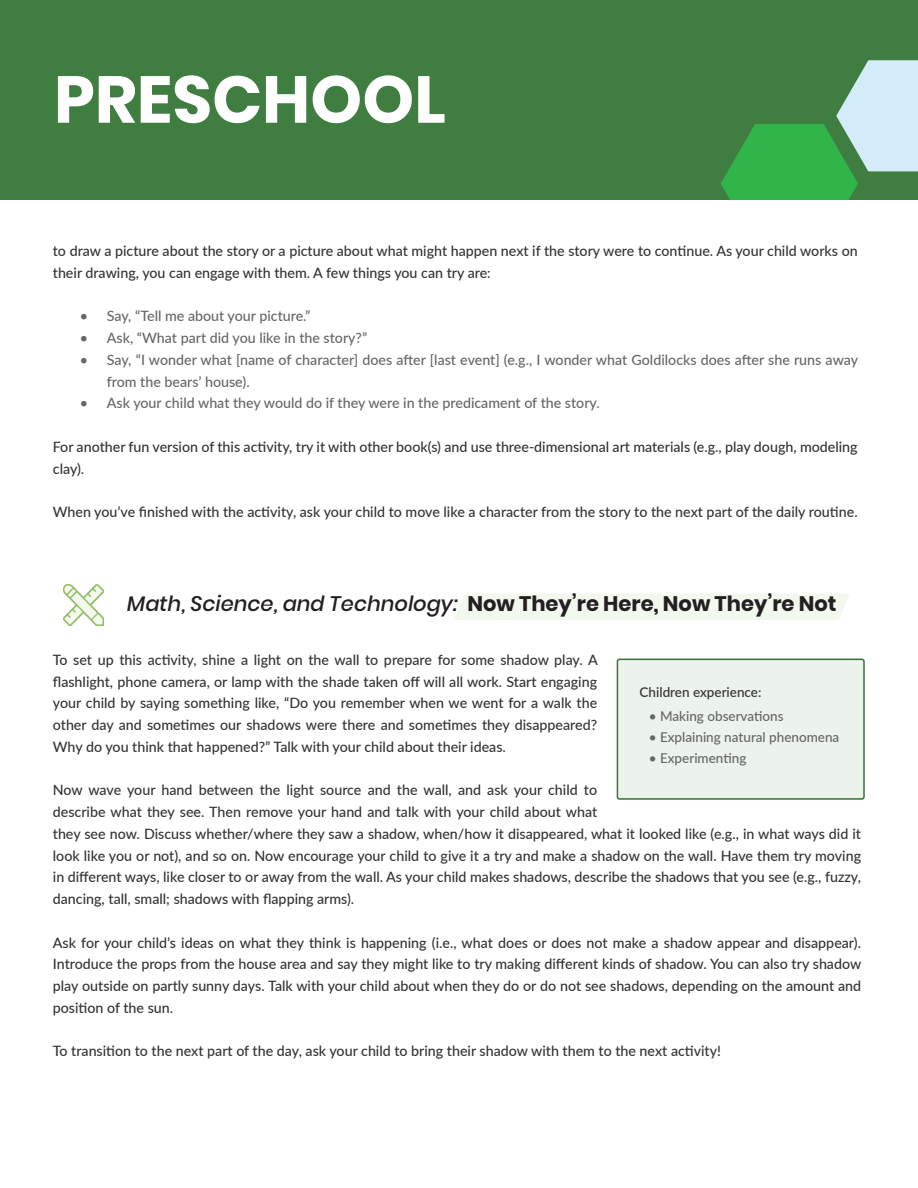
<style>
.page{position:relative;width:918px;height:1188px;background:#fff}
.page>*{position:absolute;margin:0;border:0;box-sizing:border-box;transform-origin:0 0}
.t1{font:700 66px "Poppins";color:#fff}
.t2{font:700 21px "Poppins";color:#231f20}
.t3{font:500 14.25px/21.8px "Lato";color:#333}
.t4{font:500 14.25px/21.8px "Lato";color:#666}
.t5{font:500 13.5px "Lato";color:#656666}
.t6{font:500 13.5px "Lato";color:#323332}
.s1{font-weight:500;font-style:italic}
</style>
<div class="page">
<div style="left:0;top:0;width:918px;height:200px;background:#3f7e40"></div>
<svg style="left:721px;top:60px;width:197px;height:140px"></svg>
<div style="left:454px;top:594px;width:396px;height:26px;background:#f3f8ef"></div>
<div style="left:617px;top:659px;width:247px;height:141px;background:#ecf2ec"></div>
<img style="left:64px;top:585px;width:40px;height:41px">
<h1 class="t1" style="left:54px;top:61px;width:393px">PRESCHOOL</h1>
<p class="t3" style="left:53px;top:240px;width:806px">to draw a picture about the story or a picture about what might happen next if the story were to continue. As your child works on their drawing, you can engage with them. A few things you can try are:</p>
<p class="t4" style="left:80px;top:305px;width:232px">• Say, “Tell me about your picture.”</p>
<p class="t4" style="left:80px;top:327px;width:289px">• Ask, “What part did you like in the story?”</p>
<p class="t4" style="left:107px;top:348px;width:753px;text-indent:-27px">• Say, “I wonder what [name of character] does after [last event] (e.g., I wonder what Goldilocks does after she runs away from the bears’ house).</p>
<p class="t4" style="left:80px;top:392px;width:521px">• Ask your child what they would do if they were in the predicament of the story.</p>
<p class="t3" style="left:53px;top:435px;width:806px">For another fun version of this activity, try it with other book(s) and use three-dimensional art materials (e.g., play dough, modeling clay).</p>
<p class="t3" style="left:53px;top:501px;width:806px">When you’ve finished with the activity, ask your child to move like a character from the story to the next part of the daily routine.</p>
<h2 class="t2" style="left:127px;top:591px;width:711px"><span class="s1">Math, Science, and Technology:</span> Now They’re Here, Now They’re Not</h2>
<p class="t3" style="left:53px;top:648px;width:546px;text-align:justify">To set up this activity, shine a light on the wall to prepare for some shadow play. A flashlight, phone camera, or lamp with the shade taken off will all work. Start engaging your child by saying something like, “Do you remember when we went for a walk the other day and sometimes our shadows were there and sometimes they disappeared?<br>Why do you think that happened?” Talk with your child about their ideas.</p>
<p class="t3" style="left:53px;top:779px;width:810px">Now wave your hand between the light source and the wall, and ask your child to<br>describe what they see. Then remove your hand and talk with your child about what<br>they see now. Discuss whether/where they saw a shadow, when/how it disappeared, what it looked like (e.g., in what ways did it look like you or not), and so on. Now encourage your child to give it a try and make a shadow on the wall. Have them try moving in different ways, like closer to or away from the wall. As your child makes shadows, describe the shadows that you see (e.g., fuzzy, dancing, tall, small; shadows with flapping arms).</p>
<p class="t3" style="left:53px;top:931px;width:810px;text-align:justify">Ask for your child’s ideas on what they think is happening (i.e., what does or does not make a shadow appear and disappear).<br>Introduce the props from the house area and say they might like to try making different kinds of shadow. You can also try shadow play outside on partly sunny days. Talk with your child about when they do or do not see shadows, depending on the amount and position of the sun.</p>
<p class="t3" style="left:53px;top:1040px;width:670px">To transition to the next part of the day, ask your child to bring their shadow with them to the next activity!</p>
<p class="t6" style="left:640px;top:683px;width:123px">Children experience:</p>
<p class="t5" style="left:649px;top:706px;width:136px">• Making observations</p>
<p class="t5" style="left:649px;top:727px;width:192px">• Explaining natural phenomena</p>
<p class="t5" style="left:649px;top:748px;width:99px">• Experimenting</p>
</div>
